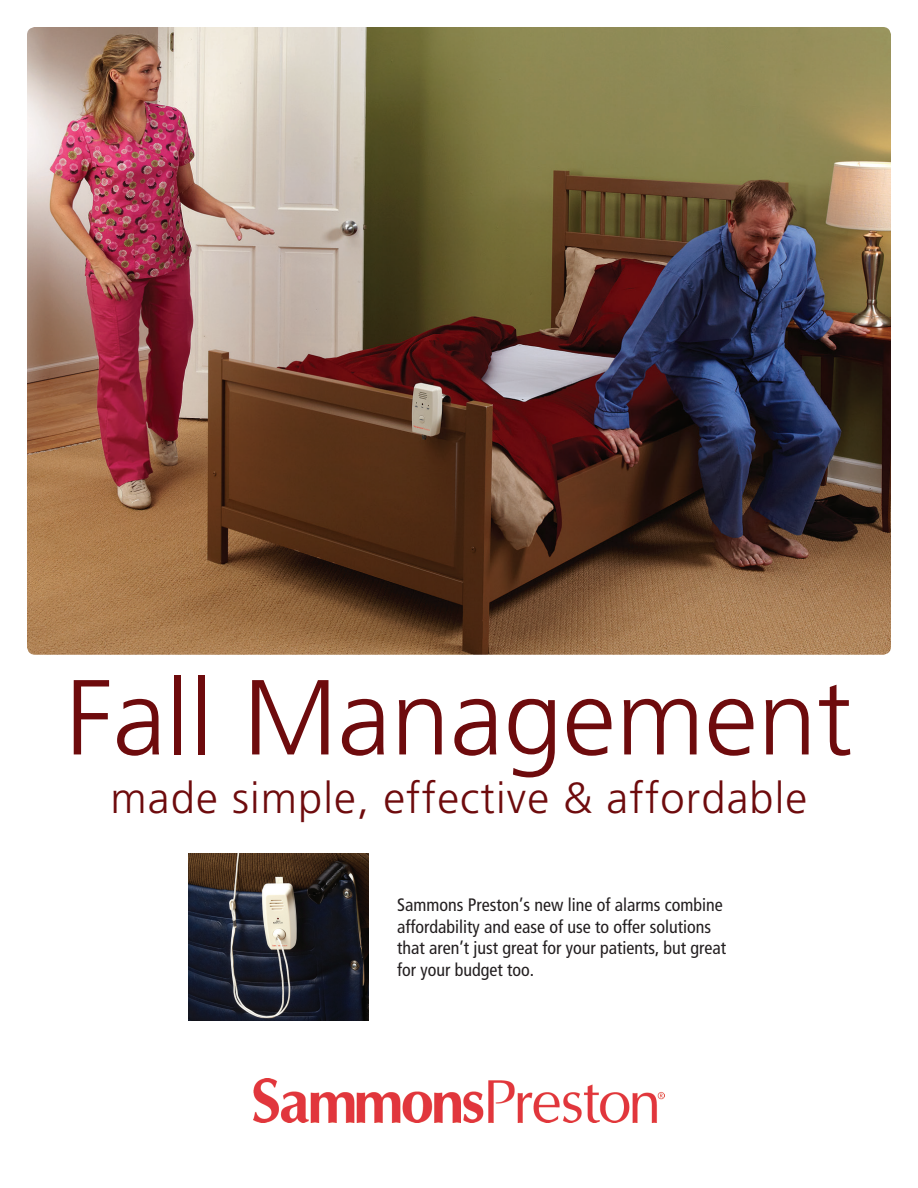
<style>
.page{position:relative;width:918px;height:1188px;background:#fff}
.page>*{position:absolute;margin:0;border:0;box-sizing:border-box;transform-origin:0 0}
.t1{font:300 106.5px "Frutiger LT Std";color:#6e0b0d}
.t2{font:300 43.5px "Frutiger LT Std";letter-spacing:.025em;color:#6e0b0d}
.t3{font:condensed 18px/21.6px "Frutiger LT Std";color:#231f20}
</style>
<div class="page">
<img style="left:253px;top:1079px;width:412px;height:43px">
<img style="left:27px;top:27px;width:864px;height:628px">
<img style="left:188px;top:854px;width:180px;height:166px">
<h1 class="t1" style="left:66px;top:657px;width:788px">Fall Management</h1>
<h2 class="t2" style="left:111px;top:773px;width:698px">made simple, effective &amp; affordable</h2>
<p class="t3" style="left:397px;top:894px;width:331px">Sammons Preston’s new line of alarms combine affordability and ease of use to offer solutions that aren’t just great for your patients, but great for your budget too.</p>
</div>
